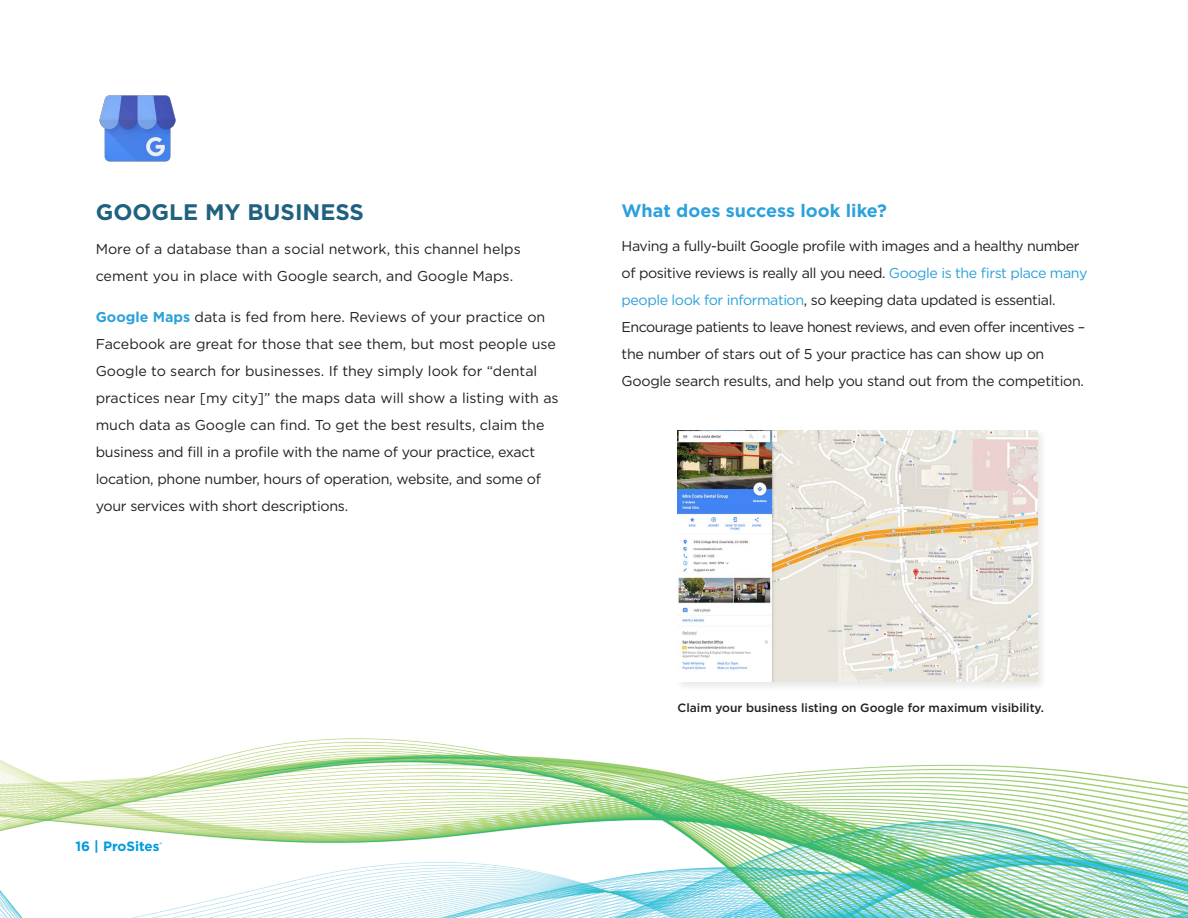
<style>
.page{position:relative;width:1188px;height:918px;background:#fff}
.page>*{position:absolute;margin:0;border:0;box-sizing:border-box;transform-origin:0 0}
.Big_subheads_dark_bl{font:700 22.5px "Gotham";color:#1f617f}
.Subheads_Blue{font:700 18px "Gotham";color:#2ca1da}
.Body{font:14.25px/27px "Gotham";color:#231f20}
.Body-2{font:14.25px/27px "Gotham";letter-spacing:-.02em;color:#231f20}
.Body-3{font:700 13.5px "Gotham";color:#009bde}
.t1{font:500 12px "Gotham";color:#231f20}
.s1{font-weight:700;color:#2ca1da}
.s2{color:#2ca1da}
</style>
<div class="page">
<img style="left:0;top:738px;width:1188px;height:180px">
<div style="left:675px;top:428px;width:372px;height:264px;background:#f7f7f7"></div>
<img style="left:678px;top:430px;width:360px;height:252px">
<img style="left:99px;top:95px;width:77px;height:67px">
<p class="Big_subheads_dark_bl" style="left:96px;top:198px;width:270px">GOOGLE MY BUSINESS</p>
<p class="Body" style="left:96px;top:235px;width:427px">More of a database than a social network, this channel helps cement you in place with Google search, and Google Maps.</p>
<p class="Body" style="left:96px;top:303px;width:464px"><span class="s1">Google Maps</span> data is fed from here. Reviews of your practice on Facebook are great for those that see them, but most people use Google to search for businesses. If they simply look for “dental practices near [my city]” the maps data will show a listing with as much data as Google can find. To get the best results, claim the business and fill in a profile with the name of your practice, exact location, phone number, hours of operation, website, and some of your services with short descriptions.</p>
<p class="Subheads_Blue" style="left:622px;top:199px;width:267px">What does success look like?</p>
<p class="Body-2" style="left:622px;top:232px;width:467px">Having a fully-built Google profile with images and a healthy number of positive reviews is really all you need. <span class="s2">Google is the first place many people look for information</span>, so keeping data updated is essential.<br>Encourage patients to leave honest reviews, and even offer incentives – the number of stars out of 5 your practice has can show up on Google search results, and help you stand out from the competition.</p>
<p class="Body-3" style="left:76px;top:837px;width:88px">16 | ProSites<sup>®</sup></p>
<p class="t1" style="left:678px;top:700px;width:368px">Claim your business listing on Google for maximum visibility.</p>
</div>
